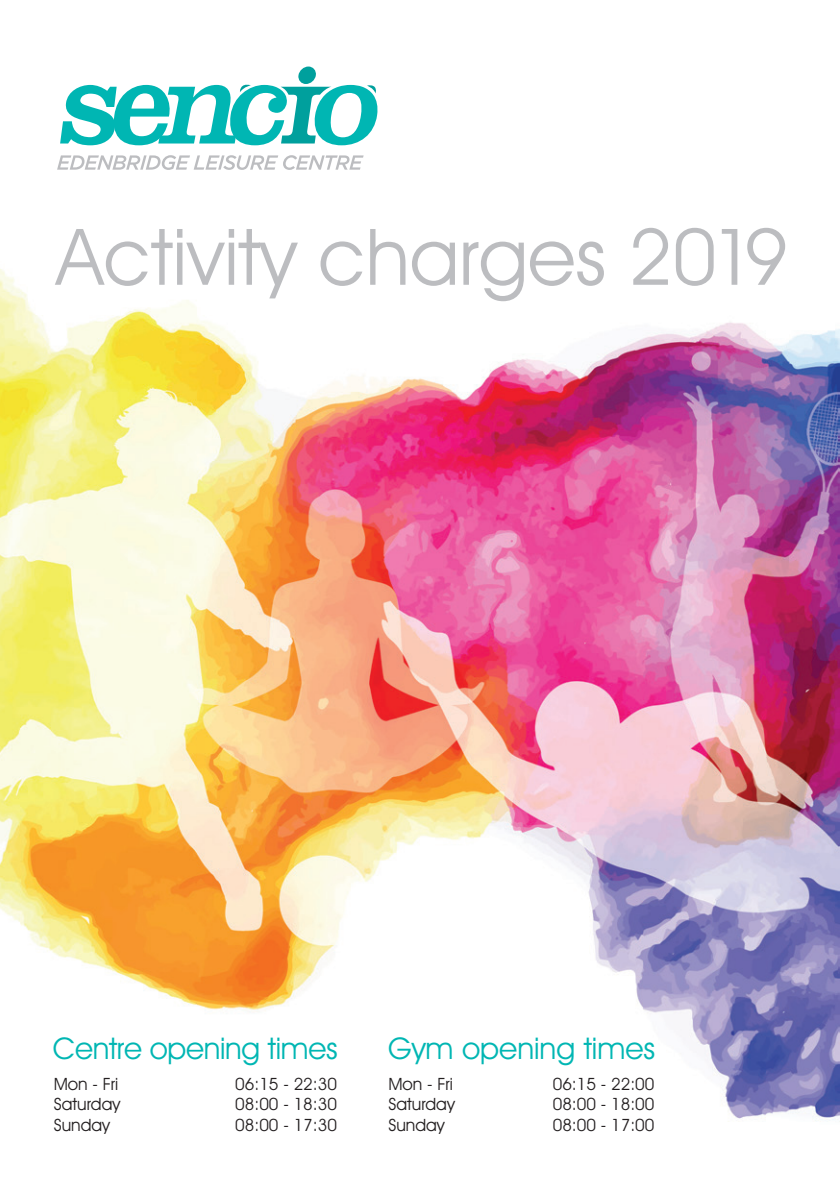
<style>
.page{position:relative;width:840px;height:1191px;background:#fff}
.page>*{position:absolute;margin:0;border:0;box-sizing:border-box;transform-origin:0 0}
.t1{font:78.4px "Avant Garde IT Cby BT";color:#bcbdc0}
.t2{font:30px "Avant Garde IT Cby BT";letter-spacing:-.01em;color:#00b6b3}
.t3{font:17px "Avant Garde IT Cby BT";color:#231f20}
</style>
<div class="page">
<img style="left:0;top:66px;width:839px;height:1056px">
<svg style="left:60px;top:67px;width:317px;height:78px"></svg>
<svg style="left:57px;top:155px;width:306px;height:15px"></svg>
<h1 class="t1" style="left:57px;top:209px;width:732px">Activity charges 2019</h1>
<h2 class="t2" style="left:53px;top:1029px;width:286px">Centre opening times</h2>
<p class="t3" style="left:54px;top:1073px;width:66px">Mon - Fri</p>
<p class="t3" style="left:235px;top:1073px;width:103px">06:15 - 22:30</p>
<p class="t3" style="left:54px;top:1093px;width:68px">Saturday</p>
<p class="t3" style="left:235px;top:1093px;width:103px">08:00 - 18:30</p>
<p class="t3" style="left:54px;top:1114px;width:58px">Sunday</p>
<p class="t3" style="left:235px;top:1114px;width:103px">08:00 - 17:30</p>
<h2 class="t2" style="left:388px;top:1029px;width:268px">Gym opening times</h2>
<p class="t3" style="left:388px;top:1073px;width:66px">Mon - Fri</p>
<p class="t3" style="left:552px;top:1073px;width:103px">06:15 - 22:00</p>
<p class="t3" style="left:388px;top:1093px;width:68px">Saturday</p>
<p class="t3" style="left:552px;top:1093px;width:103px">08:00 - 18:00</p>
<p class="t3" style="left:388px;top:1114px;width:58px">Sunday</p>
<p class="t3" style="left:552px;top:1114px;width:103px">08:00 - 17:00</p>
</div>
